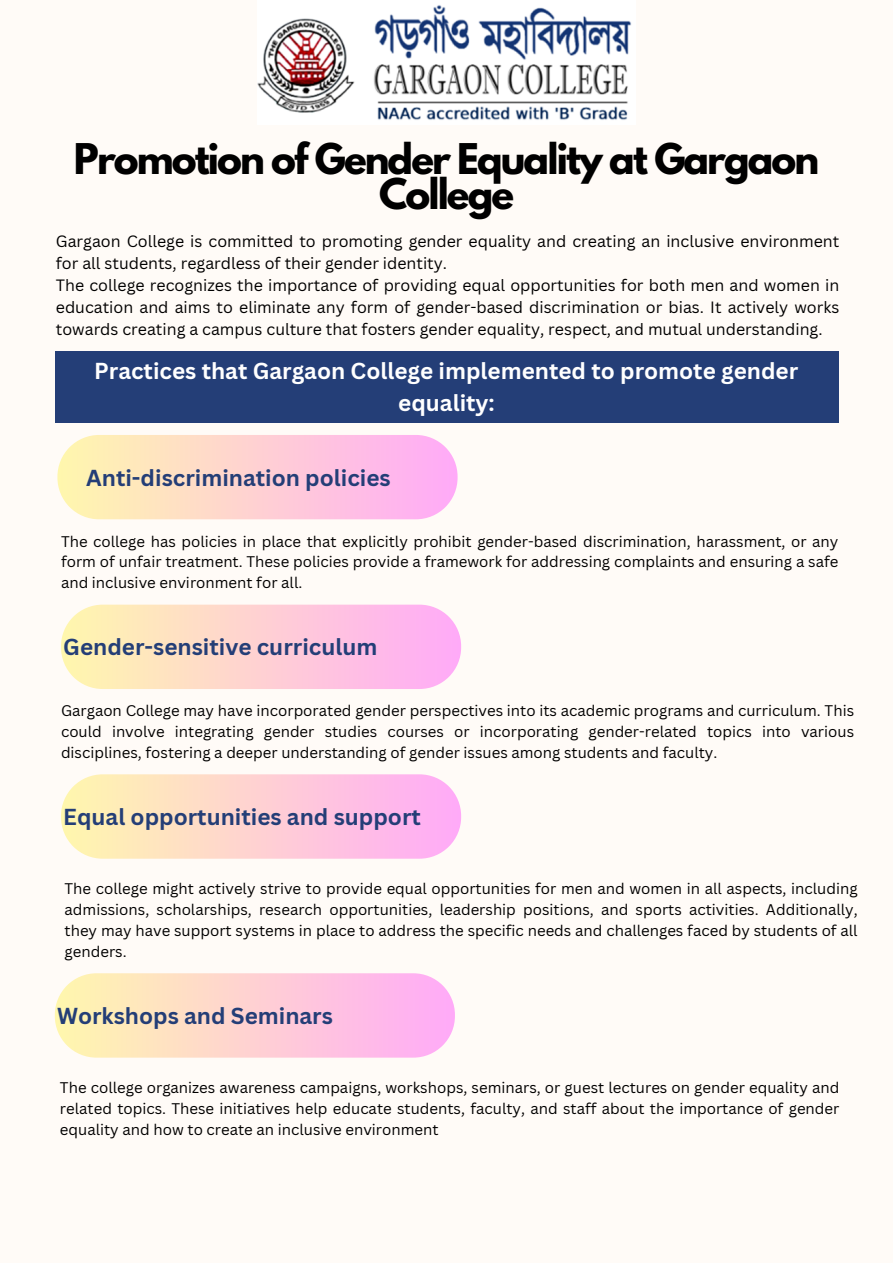
<style>
.page{position:relative;width:893px;height:1263px;background:#fffbf7}
.page>*{position:absolute;margin:0;border:0;box-sizing:border-box;transform-origin:0 0}
.t1{font:700 37.5px/35.4px "League Spartan";letter-spacing:-.05em;color:#000;text-align:center}
.t2{font:700 22.5px "Canva Sans";color:#243e77}
.t3{font:700 22.5px/31.5px "Canva Sans";color:#fff;text-align:center}
.t4{font:15.98px/21.9px "Canva Sans";color:#000}
.t5{font:15px/20.9px "Canva Sans";color:#000;text-align:justify}
</style>
<div class="page">
<img style="left:257px;top:5px;width:374px;height:115px">
<div style="left:55px;top:351px;width:783px;height:71px;background:#243e77"></div>
<svg style="left:57px;top:435px;width:400px;height:84px;background:#ffd2d4"></svg>
<svg style="left:61px;top:605px;width:400px;height:84px;background:#ffd2d4"></svg>
<svg style="left:61px;top:774px;width:400px;height:85px;background:#ffd2d4"></svg>
<svg style="left:55px;top:973px;width:400px;height:84px;background:#ffd2d4"></svg>
<p class="t1" style="left:74px;top:146px;width:747px">Promotion of Gender Equality at Gargaon<br>College</p>
<p class="t4" style="left:56px;top:230px;width:785px">Gargaon College is committed to promoting gender equality and creating an inclusive environment for all students, regardless of their gender identity.</p>
<h2 class="t4" style="left:56px;top:274px;width:785px;text-align:justify">The college recognizes the importance of providing equal opportunities for both men and women in education and aims to eliminate any form of gender-based discrimination or bias. It actively works towards creating a campus culture that fosters gender equality, respect, and mutual understanding.</h2>
<h1 class="t3" style="left:94px;top:355px;width:705px">Practices that Gargaon College implemented to promote gender equality:</h1>
<p class="t2" style="left:86px;top:461px;width:306px">Anti-discrimination policies</p>
<h2 class="t5" style="left:61px;top:530px;width:779px">The college has policies in place that explicitly prohibit gender-based discrimination, harassment, or any form of unfair treatment. These policies provide a framework for addressing complaints and ensuring a safe and inclusive environment for all.</h2>
<p class="t2" style="left:63px;top:631px;width:315px">Gender-sensitive curriculum</p>
<p class="t5" style="left:61px;top:700px;width:794px">Gargaon College may have incorporated gender perspectives into its academic programs and curriculum. This could involve integrating gender studies courses or incorporating gender-related topics into various disciplines, fostering a deeper understanding of gender issues among students and faculty.</p>
<p class="t2" style="left:63px;top:801px;width:359px">Equal opportunities and support</p>
<p class="t5" style="left:65px;top:878px;width:794px">The college might actively strive to provide equal opportunities for men and women in all aspects, including admissions, scholarships, research opportunities, leadership positions, and sports activities. Additionally, they may have support systems in place to address the specific needs and challenges faced by students of all genders.</p>
<p class="t2" style="left:57px;top:1000px;width:277px">Workshops and Seminars</p>
<p class="t5" style="left:60px;top:1077px;width:781px">The college organizes awareness campaigns, workshops, seminars, or guest lectures on gender equality and related topics. These initiatives help educate students, faculty, and staff about the importance of gender equality and how to create an inclusive environment</p>
</div>
